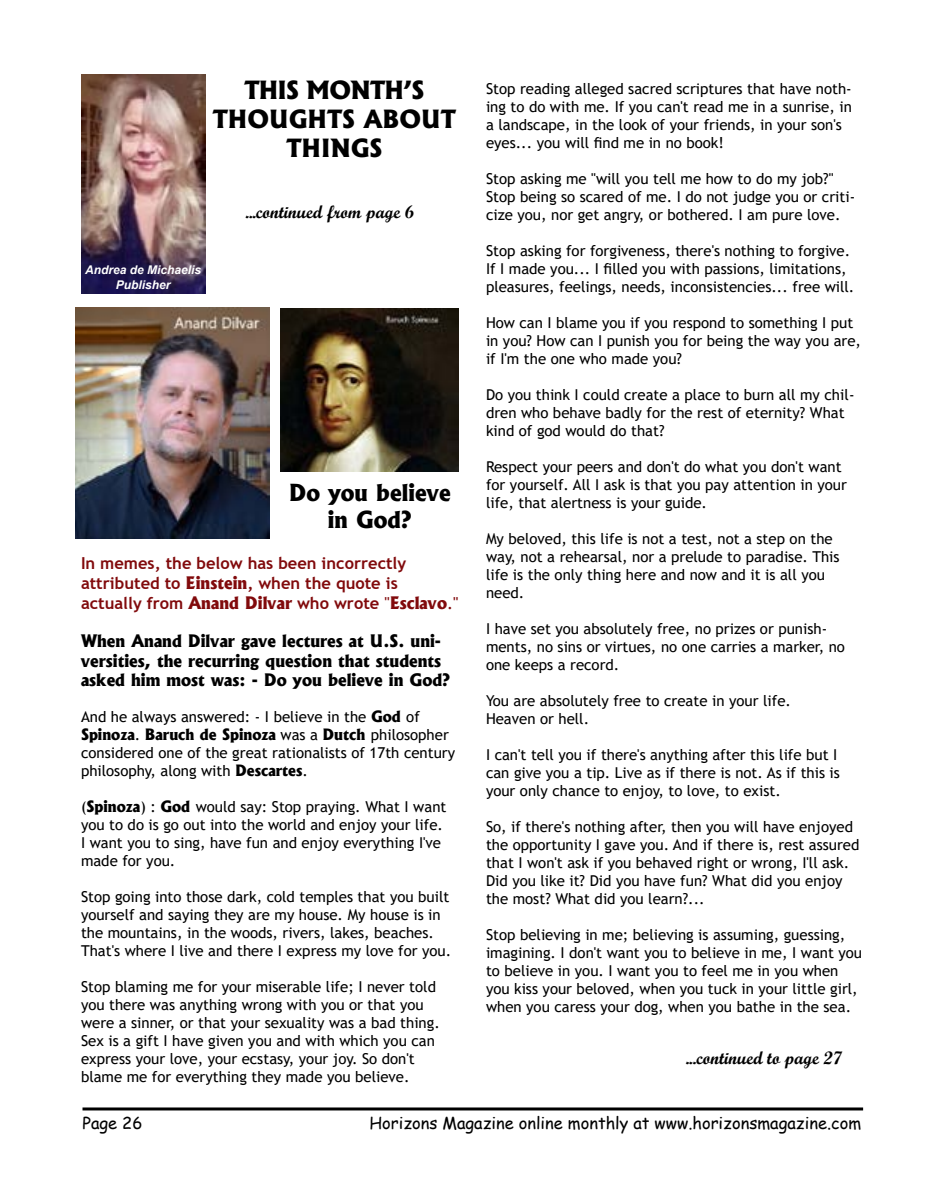
<style>
.page{position:relative;width:945px;height:1188px;background:#fff}
.page>*{position:absolute;margin:0;border:0;box-sizing:border-box;transform-origin:0 0}
.t1{font:800 24px/28.8px "Albertus";color:#000;text-align:center}
.t2{font:800 22.5px/27px "Albertus";color:#000;text-align:center}
.t3{font:18px "Script MT Bold";color:#000}
.t4{font:800 16.5px/19.8px "Albertus";color:#000}
.t5{font:700 16.5px/19.8px "Trebuchet MS";color:#810a0c}
.t6{font:16.5px "Comic Sans MS";color:#000}
.t7{font:15px/18px "Trebuchet MS";color:#000}
.t8{font:800 15px "Albertus";color:#000}
.t9{font:italic 700 12px/15px "Arial";color:#fff;text-align:center}
.s1{font-family:"Albertus";font-weight:800}
.s2{font-weight:400}
.s3{font-family:"Trebuchet MS";font-weight:400}
</style>
<div class="page">
<hr style="left:82px;top:1107px;width:781px;height:3px;background:#000">
<img style="left:81px;top:75px;width:125px;height:218px">
<img style="left:281px;top:309px;width:178px;height:163px">
<img style="left:76px;top:308px;width:194px;height:230px">
<h1 class="t1" style="left:213px;top:76px;width:245px">THIS MONTH’S<br>THOUGHTS ABOUT<br>THINGS</h1>
<p class="t9" style="left:85px;top:262px;width:118px">Andrea de Michaelis<br>Publisher</p>
<p class="t3" style="left:245px;top:200px;width:170px">...continued from page 6</p>
<h2 class="t2" style="left:289px;top:479px;width:164px">Do you believe in God?</h2>
<p class="t5" style="left:81px;top:554px;width:379px">In memes, the below has been incorrectly attributed to <span class="s1">Einstein</span>, when the quote is actually from <span class="s1">Anand Dilvar</span> who wrote <span class="s2">"</span><span class="s1">Esclavo</span><span class="s2">."</span></p>
<p class="t4" style="left:81px;top:631px;width:371px">When Anand Dilvar gave lectures at U.S. uni&shy;versities, the recurring question that students asked him most was: - Do you believe in God?</p>
<p class="t7" style="left:81px;top:708px;width:340px">And he always answered: - I believe in the <span class="s1">God</span> of</p>
<p class="t8" style="left:81px;top:726px;width:369px">Spinoza<span class="s3">.</span> Baruch de Spinoza <span class="s3">was a</span> Dutch <span class="s3">philosopher</span></p>
<p class="t7" style="left:81px;top:744px;width:376px">considered one of the great rationalists of 17th century philosophy, along with <span class="s1">Descartes</span>.</p>
<p class="t7" style="left:81px;top:798px;width:367px">(<span class="s1">Spinoza</span>) : <span class="s1">God</span> would say: Stop praying. What I want you to do is go out into the world and enjoy your life.<br>I want you to sing, have fun and enjoy everything I've made for you.</p>
<p class="t7" style="left:81px;top:888px;width:372px">Stop going into those dark, cold temples that you built yourself and saying they are my house. My house is in the mountains, in the woods, rivers, lakes, beaches.<br>That's where I live and there I express my love for you.</p>
<p class="t7" style="left:81px;top:978px;width:360px">Stop blaming me for your miserable life; I never told you there was anything wrong with you or that you were a sinner, or that your sexuality was a bad thing.<br>Sex is a gift I have given you and with which you can express your love, your ecstasy, your joy. So don't blame me for everything they made you believe.</p>
<p class="t7" style="left:486px;top:79px;width:367px">Stop reading alleged sacred scriptures that have noth&shy;ing to do with me. If you can't read me in a sunrise, in a landscape, in the look of your friends, in your son's eyes... you will find me in no book!</p>
<p class="t7" style="left:486px;top:169px;width:371px">Stop asking me "will you tell me how to do my job?"<br>Stop being so scared of me. I do not judge you or criti&shy;cize you, nor get angry, or bothered. I am pure love.</p>
<p class="t7" style="left:486px;top:241px;width:370px">Stop asking for forgiveness, there's nothing to forgive.<br>If I made you... I filled you with passions, limitations, pleasures, feelings, needs, inconsistencies... free will.</p>
<p class="t7" style="left:486px;top:313px;width:377px">How can I blame you if you respond to something I put in you? How can I punish you for being the way you are, if I'm the one who made you?</p>
<p class="t7" style="left:486px;top:385px;width:370px">Do you think I could create a place to burn all my chil&shy;dren who behave badly for the rest of eternity? What kind of god would do that?</p>
<p class="t7" style="left:486px;top:457px;width:362px">Respect your peers and don't do what you don't want for yourself. All I ask is that you pay attention in your life, that alertness is your guide.</p>
<p class="t7" style="left:486px;top:529px;width:355px">My beloved, this life is not a test, not a step on the way, not a rehearsal, nor a prelude to paradise. This life is the only thing here and now and it is all you need.</p>
<p class="t7" style="left:486px;top:619px;width:361px">I have set you absolutely free, no prizes or punish&shy;ments, no sins or virtues, no one carries a marker, no one keeps a record.</p>
<p class="t7" style="left:486px;top:691px;width:307px">You are absolutely free to create in your life.<br>Heaven or hell.</p>
<p class="t7" style="left:486px;top:745px;width:356px">I can't tell you if there's anything after this life but I can give you a tip. Live as if there is not. As if this is your only chance to enjoy, to love, to exist.</p>
<p class="t7" style="left:486px;top:817px;width:375px">So, if there's nothing after, then you will have enjoyed the opportunity I gave you. And if there is, rest assured that I won't ask if you behaved right or wrong, I'll ask.<br>Did you like it? Did you have fun? What did you enjoy the most? What did you learn?...</p>
<p class="t7" style="left:486px;top:925px;width:378px">Stop believing in me; believing is assuming, guessing, imagining. I don't want you to believe in me, I want you to believe in you. I want you to feel me in you when you kiss your beloved, when you tuck in your little girl, when you caress your dog, when you bathe in the sea.</p>
<p class="t3" style="left:686px;top:1047px;width:158px">...continued to page 27</p>
<p class="t6" style="left:82px;top:1111px;width:61px">Page 26</p>
<p class="t6" style="left:370px;top:1111px;width:493px">Horizons Magazine online monthly at www.horizonsmagazine.com</p>
</div>
